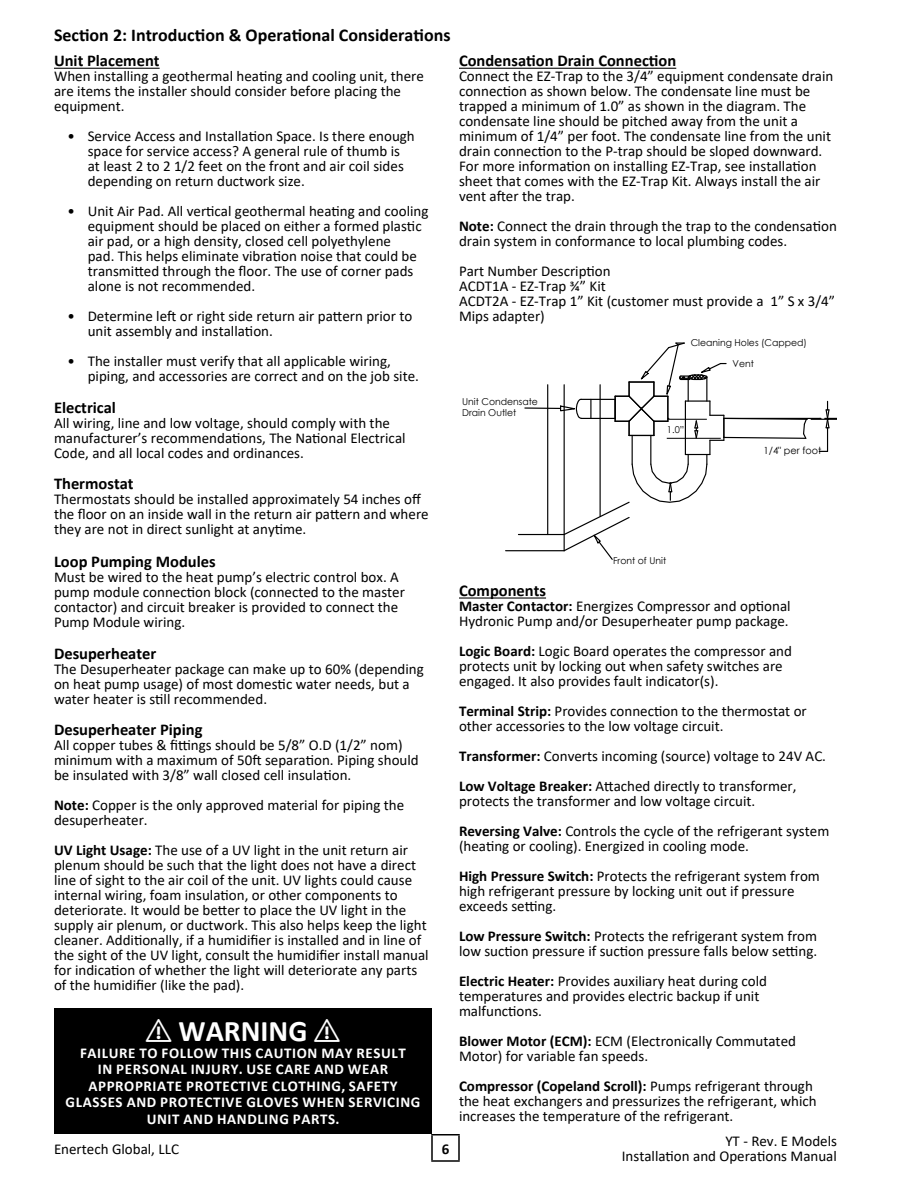
<style>
.page{position:relative;width:918px;height:1188px;background:#fff}
.page>*{position:absolute;margin:0;border:0;box-sizing:border-box;transform-origin:0 0}
.t1{font:700 30px "Calibri";color:#fff}
.t2{font:700 18px "Calibri";color:#000}
.t3{font:700 16.5px "Calibri";color:#000}
.t4{font:15px/15px "Calibri";color:#000}
.t5{font:700 15px/16.5px "Calibri";letter-spacing:.04em;color:#fff;text-align:center}
.t6{font:700 15px "Calibri";color:#000}
.t7{font:9.9px "Century Gothic";letter-spacing:-.01em;color:#000}
.t8{font:9.45px/11.4px "Century Gothic";color:#000}
.s1{font-weight:700}
</style>
<div class="page">
<hr style="left:431px;top:1134px;width:29px;height:2px;background:#000">
<hr style="left:431px;top:1136px;width:2px;height:24px;background:#000">
<hr style="left:458px;top:1136px;width:2px;height:24px;background:#000">
<hr style="left:431px;top:1160px;width:29px;height:2px;background:#000">
<hr style="left:54px;top:68px;width:106px;height:1px;background:#000">
<hr style="left:459px;top:68px;width:217px;height:1px;background:#000">
<div style="left:54px;top:1008px;width:378px;height:126px;background:#000"></div>
<hr style="left:459px;top:597px;width:87px;height:2px;background:#000">
<hr style="left:547px;top:385px;width:1px;height:150px;background:#000">
<hr style="left:506px;top:550px;width:58px;height:1px;background:#000">
<hr style="left:518px;top:534px;width:46px;height:1px;background:#000">
<hr style="left:525px;top:407px;width:36px;height:2px;background:#000">
<svg style="left:559px;top:342px;width:278px;height:218px"></svg>
<hr style="left:668px;top:419px;width:39px;height:1px;background:#000">
<p class="t2" style="left:54px;top:22px;width:398px">Section 2: Introduction &amp; Operational Considerations</p>
<p class="t3" style="left:54px;top:49px;width:107px">Unit Placement</p>
<p class="t4" style="left:54px;top:69px;width:371px">When installing a geothermal heating and cooling unit, there are items the installer should consider before placing the equipment.</p>
<p class="t4" style="left:88px;top:129px;width:329px;text-indent:-20px">• Service Access and Installation Space. Is there enough space for service access? A general rule of thumb is at least 2 to 2 1/2 feet on the front and air coil sides depending on return ductwork size.</p>
<p class="t4" style="left:88px;top:204px;width:342px;text-indent:-20px">• Unit Air Pad. All vertical geothermal heating and cooling equipment should be placed on either a formed plastic air pad, or a high density, closed cell polyethylene<br>pad. This helps eliminate vibration noise that could be transmitted through the floor. The use of corner pads alone is not recommended.</p>
<p class="t4" style="left:88px;top:309px;width:326px;text-indent:-20px">• Determine left or right side return air pattern prior to unit assembly and installation.</p>
<p class="t4" style="left:88px;top:354px;width:333px;text-indent:-20px">• The installer must verify that all applicable wiring, piping, and accessories are correct and on the job site.</p>
<p class="t3" style="left:54px;top:396px;width:64px">Electrical</p>
<p class="t4" style="left:54px;top:415px;width:353px">All wiring, line and low voltage, should comply with the manufacturer’s recommendations, The National Electrical<br>Code, and all local codes and ordinances.</p>
<p class="t3" style="left:54px;top:472px;width:81px">Thermostat</p>
<p class="t4" style="left:54px;top:492px;width:376px">Thermostats should be installed approximately 54 inches off the floor on an inside wall in the return air pattern and where they are not in direct sunlight at anytime.</p>
<p class="t3" style="left:54px;top:550px;width:163px">Loop Pumping Modules</p>
<p class="t4" style="left:54px;top:570px;width:353px">Must be wired to the heat pump’s electric control box. A pump module connection block (connected to the master contactor) and circuit breaker is provided to connect the Pump Module wiring.</p>
<p class="t3" style="left:54px;top:642px;width:104px">Desuperheater</p>
<p class="t4" style="left:54px;top:661px;width:371px">The Desuperheater package can make up to 60% (depending on heat pump usage) of most domestic water needs, but a water heater is still recommended.</p>
<p class="t3" style="left:54px;top:718px;width:150px">Desuperheater Piping</p>
<p class="t4" style="left:54px;top:738px;width:366px">All copper tubes &amp; fittings should be 5/8” O.D (1/2” nom) minimum with a maximum of 50ft separation. Piping should be insulated with 3/8” wall closed cell insulation.</p>
<p class="t4" style="left:54px;top:798px;width:352px"><span class="s1">Note:</span> Copper is the only approved material for piping the desuperheater.</p>
<p class="t4" style="left:54px;top:843px;width:376px"><span class="s1">UV Light Usage:</span> The use of a UV light in the unit return air plenum should be such that the light does not have a direct line of sight to the air coil of the unit. UV lights could cause internal wiring, foam insulation, or other components to deteriorate. It would be better to place the UV light in the supply air plenum, or ductwork. This also helps keep the light cleaner. Additionally, if a humidifier is installed and in line of the sight of the UV light, consult the humidifier install manual for indication of whether the light will deteriorate any parts of the humidifier (like the pad).</p>
<h1 class="t1" style="left:146px;top:1010px;width:196px">⚠ WARNING ⚠</h1>
<p class="t5" style="left:66px;top:1044px;width:356px">FAILURE TO FOLLOW THIS CAUTION MAY RESULT<br>IN PERSONAL INJURY. USE CARE AND WEAR APPROPRIATE PROTECTIVE CLOTHING, SAFETY GLASSES AND PROTECTIVE GLOVES WHEN SERVICING UNIT AND HANDLING PARTS.</p>
<p class="t3" style="left:459px;top:49px;width:219px">Condensation Drain Connection</p>
<p class="t4" style="left:459px;top:69px;width:376px">Connect the EZ-Trap to the 3/4” equipment condensate drain connection as shown below. The condensate line must be trapped a minimum of 1.0” as shown in the diagram. The condensate line should be pitched away from the unit a minimum of 1/4” per foot. The condensate line from the unit drain connection to the P-trap should be sloped downward.<br>For more information on installing EZ-Trap, see installation sheet that comes with the EZ-Trap Kit. Always install the air vent after the trap.</p>
<p class="t4" style="left:459px;top:219px;width:379px"><span class="s1">Note:</span> Connect the drain through the trap to the condensation drain system in conformance to local plumbing codes.</p>
<p class="t4" style="left:459px;top:264px;width:378px">Part Number Description<br>ACDT1A - EZ-Trap ¾” Kit<br>ACDT2A - EZ-Trap 1” Kit (customer must provide a 1” S x 3/4”<br>Mips adapter)</p>
<p class="t8" style="left:691px;top:337px;width:118px">Cleaning Holes (Capped)</p>
<p class="t8" style="left:462px;top:395px;width:77px">Unit Condensate<br>Drain Outlet</p>
<p class="t8" style="left:667px;top:424px;width:19px">1.0”</p>
<p class="t8" style="left:613px;top:554px;width:55px">Front of Unit</p>
<p class="t8" style="left:732px;top:358px;width:23px">Vent</p>
<p class="t7" style="left:763px;top:444px;width:59px">1/4" per foot</p>
<p class="t3" style="left:459px;top:579px;width:89px">Components</p>
<p class="t4" style="left:459px;top:598px;width:333px"><span class="s1">Master Contactor:</span> Energizes Compressor and optional<br>Hydronic Pump and/or Desuperheater pump package.</p>
<p class="t4" style="left:459px;top:643px;width:335px"><span class="s1">Logic Board:</span> Logic Board operates the compressor and protects unit by locking out when safety switches are engaged. It also provides fault indicator(s).</p>
<p class="t4" style="left:459px;top:703px;width:349px"><span class="s1">Terminal Strip:</span> Provides connection to the thermostat or other accessories to the low voltage circuit.</p>
<p class="t4" style="left:459px;top:741px;width:369px;line-height:30px"><span class="s1">Transformer:</span> Converts incoming (source) voltage to 24V AC.<br><span class="s1">Low Voltage Breaker:</span> Attached directly to transformer,</p>
<p class="t4" style="left:459px;top:786px;width:372px;line-height:30px">protects the transformer and low voltage circuit.<br><span class="s1">Reversing Valve:</span> Controls the cycle of the refrigerant system</p>
<p class="t4" style="left:459px;top:831px;width:362px;line-height:30px">(heating or cooling). Energized in cooling mode.<br><span class="s1">High Pressure Switch:</span> Protects the refrigerant system from</p>
<p class="t4" style="left:459px;top:883px;width:337px">high refrigerant pressure by locking unit out if pressure exceeds setting.</p>
<p class="t4" style="left:459px;top:928px;width:360px"><span class="s1">Low Pressure Switch:</span> Protects the refrigerant system from low suction pressure if suction pressure falls below setting.</p>
<p class="t4" style="left:459px;top:973px;width:310px"><span class="s1">Electric Heater:</span> Provides auxiliary heat during cold temperatures and provides electric backup if unit malfunctions.</p>
<p class="t4" style="left:459px;top:1033px;width:339px"><span class="s1">Blower Motor (ECM):</span> ECM (Electronically Commutated<br>Motor) for variable fan speeds.</p>
<p class="t4" style="left:459px;top:1078px;width:359px"><span class="s1">Compressor (Copeland Scroll):</span> Pumps refrigerant through the heat exchangers and pressurizes the refrigerant, which increases the temperature of the refrigerant.</p>
<p class="t4" style="left:54px;top:1141px;width:127px">Enertech Global, LLC</p>
<p class="t6" style="left:442px;top:1138px;width:9px">6</p>
<p class="t4" style="left:622px;top:1133px;width:217px;text-align:right">YT - Rev. E Models<br>Installation and Operations Manual</p>
</div>
